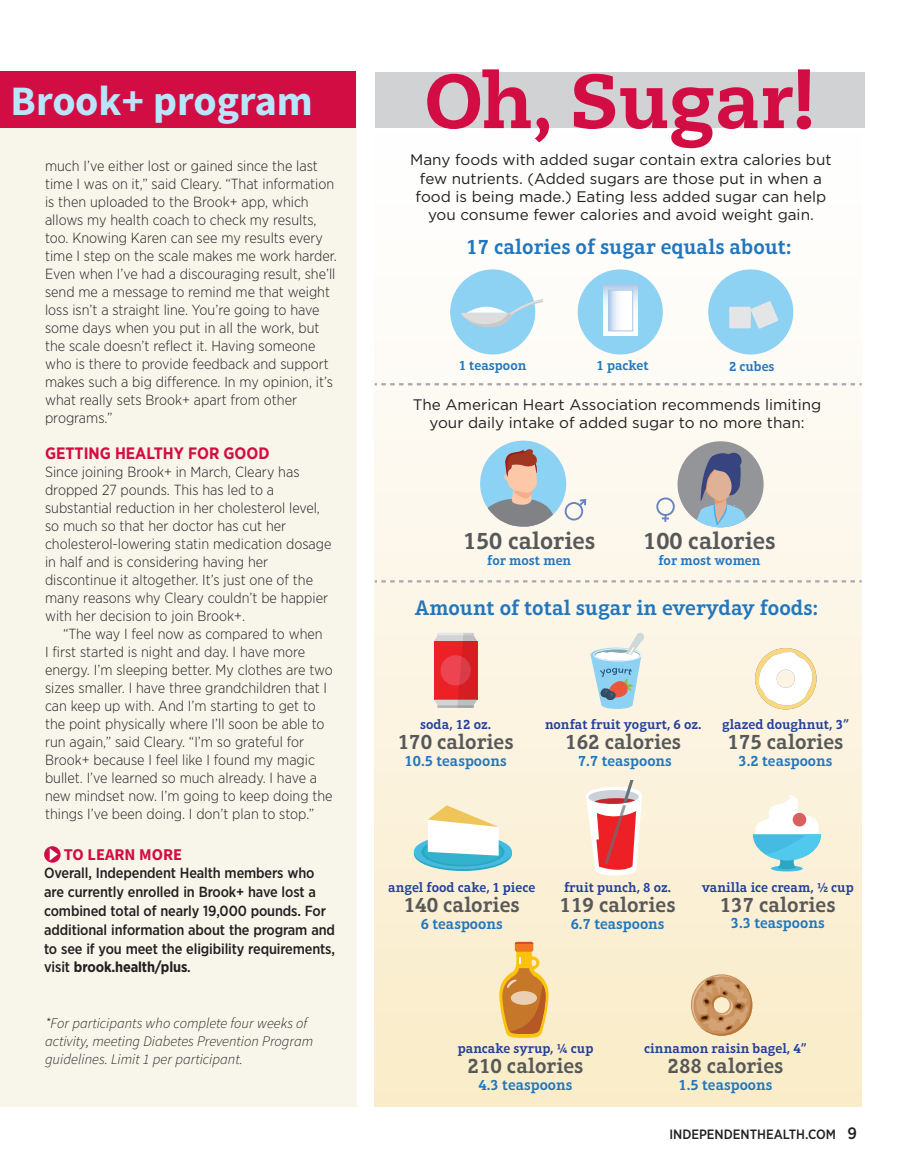
<style>
.page{position:relative;width:905px;height:1175px;background:#fff}
.page>*{position:absolute;margin:0;border:0;box-sizing:border-box;transform-origin:0 0}
.t1{font:800 76.35px "Caecilia LT Std";color:#d20d44}
.t2{font:42px "Source Sans Variable";color:#b9e5fa}
.t3{font:600 24.45px "Aptifer Slab LT Pro";color:#57585a}
.t4{font:600 21.3px "Aptifer Slab LT Pro";color:#57585a}
.t5{font:600 21.3px "Aptifer Slab LT Pro";color:#2276bd}
.t6{font:700 16.5px "Gotham Narrow";color:#d20d44}
.t7{font:16.5px "Source Sans Variable";color:#d20d44}
.t8{font:15.3px/18.3px "Gotham OTF Book";color:#231f20;text-align:center}
.t9{font:600 15.3px "Aptifer Slab LT Pro";color:#2276bd}
.t10{font:300 14.7px/18px "Gotham Narrow";color:#231f20}
.t11{font:500 14.7px/18.8px "Gotham Narrow";letter-spacing:-.01em;color:#231f20}
.t12{font:italic 14.7px/18px "Source Sans Variable";color:#231f20}
.t13{font:600 13.8px "Aptifer Slab LT Pro";color:#223f99}
.t14{font:600 13.8px "Aptifer Slab LT Pro";color:#2276bd}
.t15{font:500 13.5px "Gotham Narrow";color:#231f20}
.s1{font-weight:700}
.s2{font-size:64.05px}
.s3{color:#2377bd}
.s4{font-size:16.5px}
</style>
<div class="page">
<div style="left:374px;top:72px;width:490px;height:56px;background:#d1d2d4"></div>
<div style="left:0;top:71px;width:356px;height:1035px;background:#f8f5eb"></div>
<div style="left:0;top:71px;width:356px;height:57px;background:#d20d44"></div>
<div style="left:374px;top:128px;width:487px;height:978px;background:linear-gradient(to bottom,#feffff,#faecc9)"></div>
<svg style="left:374px;top:580px;width:487px;height:2px"></svg>
<svg style="left:374px;top:383px;width:487px;height:2px"></svg>
<svg style="left:499px;top:941px;width:49px;height:96px;background:#e1aa5e"></svg>
<svg style="left:755px;top:648px;width:61px;height:61px"></svg>
<svg style="left:434px;top:633px;width:43px;height:75px;background:#df4c52"></svg>
<svg style="left:586px;top:780px;width:56px;height:98px"></svg>
<svg style="left:414px;top:836px;width:98px;height:35px"></svg>
<svg style="left:414px;top:834px;width:98px;height:35px"></svg>
<div style="left:421px;top:837px;width:83px;height:29px;background:#2da7c1;border-radius:50%"></div>
<div style="left:424px;top:839px;width:77px;height:26px;background:#33b2cc;border-radius:50%"></div>
<svg style="left:428px;top:805px;width:70px;height:50px"></svg>
<svg style="left:480px;top:440px;width:106px;height:86px"></svg>
<div style="left:450px;top:269px;width:85px;height:85px;background:#8dd1f3;border-radius:50%"></div>
<div style="left:708px;top:269px;width:85px;height:85px;background:#8dd1f3;border-radius:50%"></div>
<div style="left:729px;top:307px;width:21px;height:21px;background:#e4e5e7;border-radius:2px"></div>
<svg style="left:750px;top:301px;width:28px;height:28px"></svg>
<svg style="left:461px;top:299px;width:82px;height:28px"></svg>
<div style="left:577px;top:269px;width:85px;height:85px;background:#8dd1f3;border-radius:50%"></div>
<svg style="left:603px;top:284px;width:34px;height:52px"></svg>
<svg style="left:610px;top:292px;width:21px;height:37px"></svg>
<div style="left:608px;top:290px;width:25px;height:41px;border:1px solid #abc7e8"></div>
<svg style="left:590px;top:632px;width:54px;height:78px;background:#c4d6db"></svg>
<svg style="left:655px;top:441px;width:108px;height:86px"></svg>
<svg style="left:691px;top:974px;width:61px;height:61px;background:#d3a87b"></svg>
<div style="left:771px;top:865px;width:31px;height:6px;background:#45bbe2;border-radius:50%"></div>
<svg style="left:750px;top:795px;width:72px;height:74px"></svg>
<svg style="left:44px;top:846px;width:17px;height:16px"></svg>
<svg style="left:50px;top:848px;width:8px;height:12px"></svg>
<h2 class="t2" style="left:11px;top:76px;width:304px">Brook+ program</h2>
<p class="t10" style="left:45px;top:156px;width:293px">much I’ve either lost or gained since the last time I was on it,” said Cleary. “That information is then uploaded to the Brook+ app, which allows my health coach to check my results, too. Knowing Karen can see my results every time I step on the scale makes me work harder.<br>Even when I’ve had a discouraging result, she’ll send me a message to remind me that weight loss isn’t a straight line. You’re going to have some days when you put in all the work, but the scale doesn’t reflect it. Having someone who is there to provide feedback and support makes such a big difference. In my opinion, it’s what really sets Brook+ apart from other programs.”</p>
<p class="t6" style="left:45px;top:442px;width:226px">GETTING HEALTHY FOR GOOD</p>
<p class="t10" style="left:45px;top:462px;width:288px">Since joining Brook+ in March, Cleary has dropped 27 pounds. This has led to a substantial reduction in her cholesterol level, so much so that her doctor has cut her cholesterol-lowering statin medication dosage in half and is considering having her discontinue it altogether. It’s just one of the many reasons why Cleary couldn’t be happier with her decision to join Brook+.</p>
<p class="t10" style="left:45px;top:624px;width:289px;text-indent:18px">“The way I feel now as compared to when<br>I first started is night and day. I have more energy. I’m sleeping better. My clothes are two sizes smaller. I have three grandchildren that I can keep up with. And I’m starting to get to the point physically where I’ll soon be able to run again,” said Cleary. “I’m so grateful for Brook+ because I feel like I found my magic bullet. I’ve learned so much already. I have a new mindset now. I’m going to keep doing the things I’ve been doing. I don’t plan to stop.”</p>
<p class="t7" style="left:64px;top:844px;width:120px">TO LEARN MORE</p>
<p class="t11" style="left:44px;top:863px;width:292px">Overall, Independent Health members who are currently enrolled in Brook+ have lost a combined total of nearly 19,000 pounds. For additional information about the program and to see if you meet the eligibility requirements, visit <span class="s1">brook.health/plus</span>.</p>
<p class="t12" style="left:45px;top:1014px;width:270px">*For participants who complete four weeks of activity, meeting Diabetes Prevention Program guidelines. Limit 1 per participant.</p>
<h1 class="t1" style="left:424px;top:54px;width:392px">Oh<span class="s2">,</span> Sugar!</h1>
<p class="t8" style="left:410px;top:151px;width:423px">Many foods with added sugar contain extra calories but few nutrients. (Added sugars are those put in when a food is being made.) Eating less added sugar can help you consume fewer calories and avoid weight gain.</p>
<h3 class="t5" style="left:466px;top:234px;width:327px">17 calories of sugar equals about:</h3>
<p class="t14" style="left:596px;top:357px;width:54px">1 packet</p>
<p class="t14" style="left:458px;top:357px;width:69px">1 teaspoon</p>
<p class="t14" style="left:729px;top:358px;width:47px">2 cubes</p>
<p class="t8" style="left:413px;top:395px;width:410px">The American Heart Association recommends limiting your daily intake of added sugar to no more than:</p>
<h3 class="t3" style="left:463px;top:526px;width:134px">150 calories</h3>
<p class="t14" style="left:487px;top:552px;width:86px">for most men</p>
<h3 class="t3" style="left:643px;top:526px;width:134px">100 calories</h3>
<p class="t14" style="left:658px;top:552px;width:104px">for most women</p>
<h3 class="t5" style="left:415px;top:595px;width:405px">Amount of total sugar in everyday foods:</h3>
<p class="t13" style="left:420px;top:716px;width:72px">soda, 12 oz.</p>
<h3 class="t4" style="left:397px;top:729px;width:117px">170 calories</h3>
<p class="t9" style="left:404px;top:751px;width:104px">10.5 teaspoons</p>
<p class="t13" style="left:545px;top:716px;width:158px">nonfat fruit yogurt, 6 oz.</p>
<h3 class="t4" style="left:565px;top:729px;width:117px">162 calories</h3>
<p class="t9" style="left:578px;top:751px;width:95px">7.7 teaspoons</p>
<p class="t13" style="left:722px;top:716px;width:128px">glazed doughnut, 3”</p>
<h3 class="t4" style="left:727px;top:729px;width:117px">175 calories</h3>
<p class="t9" style="left:738px;top:751px;width:95px"><span class="s3">3.2</span> teaspoons</p>
<p class="t13" style="left:388px;top:879px;width:149px">angel food cake, 1 piece</p>
<h3 class="t4" style="left:404px;top:892px;width:117px">140 calories</h3>
<p class="t9" style="left:421px;top:914px;width:83px">6 teaspoons</p>
<p class="t13" style="left:564px;top:879px;width:109px">fruit punch, 8 oz.</p>
<h3 class="t4" style="left:559px;top:892px;width:117px">119 calories</h3>
<p class="t9" style="left:570px;top:914px;width:95px">6.7 teaspoons</p>
<p class="t13" style="left:701px;top:879px;width:153px">vanilla ice cream, ½ cup</p>
<h3 class="t4" style="left:719px;top:891px;width:117px">137 calories</h3>
<p class="t9" style="left:730px;top:914px;width:95px">3.3 teaspoons</p>
<p class="t13" style="left:457px;top:1040px;width:137px">pancake syrup, ¼ cup</p>
<h3 class="t4" style="left:467px;top:1053px;width:117px">210 calories</h3>
<p class="t9" style="left:478px;top:1075px;width:95px">4.3 teaspoons</p>
<p class="t13" style="left:644px;top:1040px;width:164px">cinnamon raisin bagel, 4”</p>
<h3 class="t4" style="left:667px;top:1053px;width:117px">288 calories</h3>
<p class="t9" style="left:678px;top:1075px;width:95px">1.5 teaspoons</p>
<p class="t15" style="left:669px;top:1125px;width:189px">INDEPENDENTHEALTH.COM <span class="s4">9</span></p>
</div>
